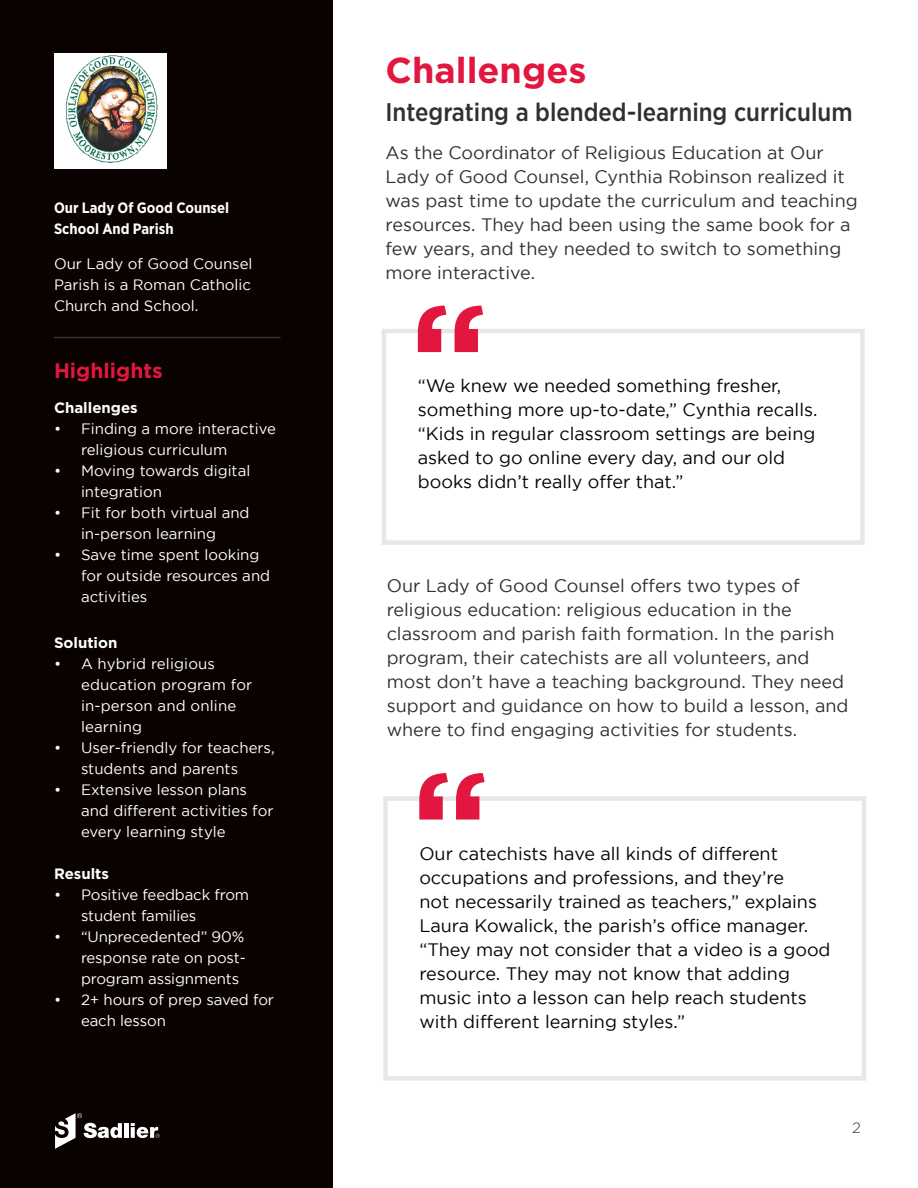
<style>
.page{position:relative;width:918px;height:1188px;background:#fff}
.page>*{position:absolute;margin:0;border:0;box-sizing:border-box;transform-origin:0 0}
.t1{font:700 36px "Gotham";color:#e2173f}
.t2{font:500 25.5px "Gotham Narrow";color:#30302f}
.t3{font:700 21px "Gotham";color:#e2173f}
.t4{font:18px/24px "Gotham";color:#30302f}
.t5{font:18px/24px "Gotham";color:#090200}
.t6{font:15px/21px "Gotham";color:#fff}
.t7{font:700 15px/21px "Gotham Narrow";color:#fff}
.t8{font:700 15px "Gotham";color:#fff}
.t9{font:300 15px "Gotham";color:#36383a}
</style>
<div class="page">
<div style="left:0;top:0;width:333px;height:1188px;background:#090200"></div>
<svg style="left:55px;top:1113px;width:67px;height:36px"></svg>
<hr style="left:124px;top:1123px;width:4px;height:15px;background:#fff">
<svg style="left:131px;top:1123px;width:29px;height:15px"></svg>
<img style="left:54px;top:53px;width:112px;height:115px">
<hr style="left:54px;top:337px;width:226px;height:1px;background:#fff">
<div style="left:382px;top:329px;width:483px;height:216px;border:4px solid #e7e7e7"></div>
<div style="left:383px;top:796px;width:483px;height:285px;border:4px solid #e7e7e7"></div>
<svg style="left:418px;top:306px;width:65px;height:46px"></svg>
<svg style="left:419px;top:773px;width:66px;height:47px"></svg>
<p class="t7" style="left:54px;top:198px;width:177px">Our Lady Of Good Counsel<br>School And Parish</p>
<p class="t6" style="left:54px;top:253px;width:200px;text-align:justify">Our Lady of Good Counsel Parish is a Roman Catholic Church and School.</p>
<h3 class="t3" style="left:54px;top:357px;width:110px">Highlights</h3>
<p class="t8" style="left:54px;top:398px;width:85px">Challenges</p>
<p class="t6" style="left:81px;top:418px;width:196px;text-indent:-27px">• Finding a more interactive religious curriculum</p>
<p class="t6" style="left:81px;top:460px;width:171px;text-indent:-27px">• Moving towards digital integration</p>
<p class="t6" style="left:54px;top:502px;width:197px;text-align:center">• Fit for both virtual and in-person learning</p>
<p class="t6" style="left:81px;top:544px;width:191px;text-indent:-27px">• Save time spent looking for outside resources and activities</p>
<p class="t8" style="left:54px;top:633px;width:65px">Solution</p>
<p class="t6" style="left:81px;top:653px;width:173px;text-indent:-27px">• A hybrid religious education program for in-person and online learning</p>
<p class="t6" style="left:81px;top:737px;width:195px;text-indent:-27px">• User-friendly for teachers, students and parents</p>
<p class="t6" style="left:81px;top:779px;width:194px;text-indent:-27px">• Extensive lesson plans and different activities for every learning style</p>
<p class="t8" style="left:54px;top:864px;width:57px">Results</p>
<p class="t6" style="left:81px;top:884px;width:170px;text-indent:-27px">• Positive feedback from student families</p>
<p class="t6" style="left:81px;top:926px;width:166px;text-align:justify;text-indent:-27px">• “Unprecedented” 90% response rate on post&shy;program assignments</p>
<p class="t6" style="left:81px;top:989px;width:194px;text-indent:-27px">• 2+ hours of prep saved for each lesson</p>
<h1 class="t1" style="left:386px;top:46px;width:202px">Challenges</h1>
<h2 class="t2" style="left:386px;top:96px;width:469px">Integrating a blended-learning curriculum</h2>
<p class="t4" style="left:386px;top:140px;width:474px">As the Coordinator of Religious Education at Our Lady of Good Counsel, Cynthia Robinson realized it was past time to update the curriculum and teaching resources. They had been using the same book for a few years, and they needed to switch to something more interactive.</p>
<p class="t5" style="left:418px;top:374px;width:401px">“We knew we needed something fresher, something more up-to-date,” Cynthia recalls. “Kids in regular classroom settings are being asked to go online every day, and our old books didn’t really offer that.”</p>
<p class="t4" style="left:387px;top:574px;width:463px">Our Lady of Good Counsel offers two types of religious education: religious education in the classroom and parish faith formation. In the parish program, their catechists are all volunteers, and most don’t have a teaching background. They need support and guidance on how to build a lesson, and where to find engaging activities for students.</p>
<p class="t5" style="left:419px;top:842px;width:413px">Our catechists have all kinds of different occupations and professions, and they’re<br>not necessarily trained as teachers,” explains Laura Kowalick, the parish’s office manager. “They may not consider that a video is a good resource. They may not know that adding music into a lesson can help reach students with different learning styles.”</p>
<p class="t9" style="left:852px;top:1120px;width:10px">2</p>
</div>
